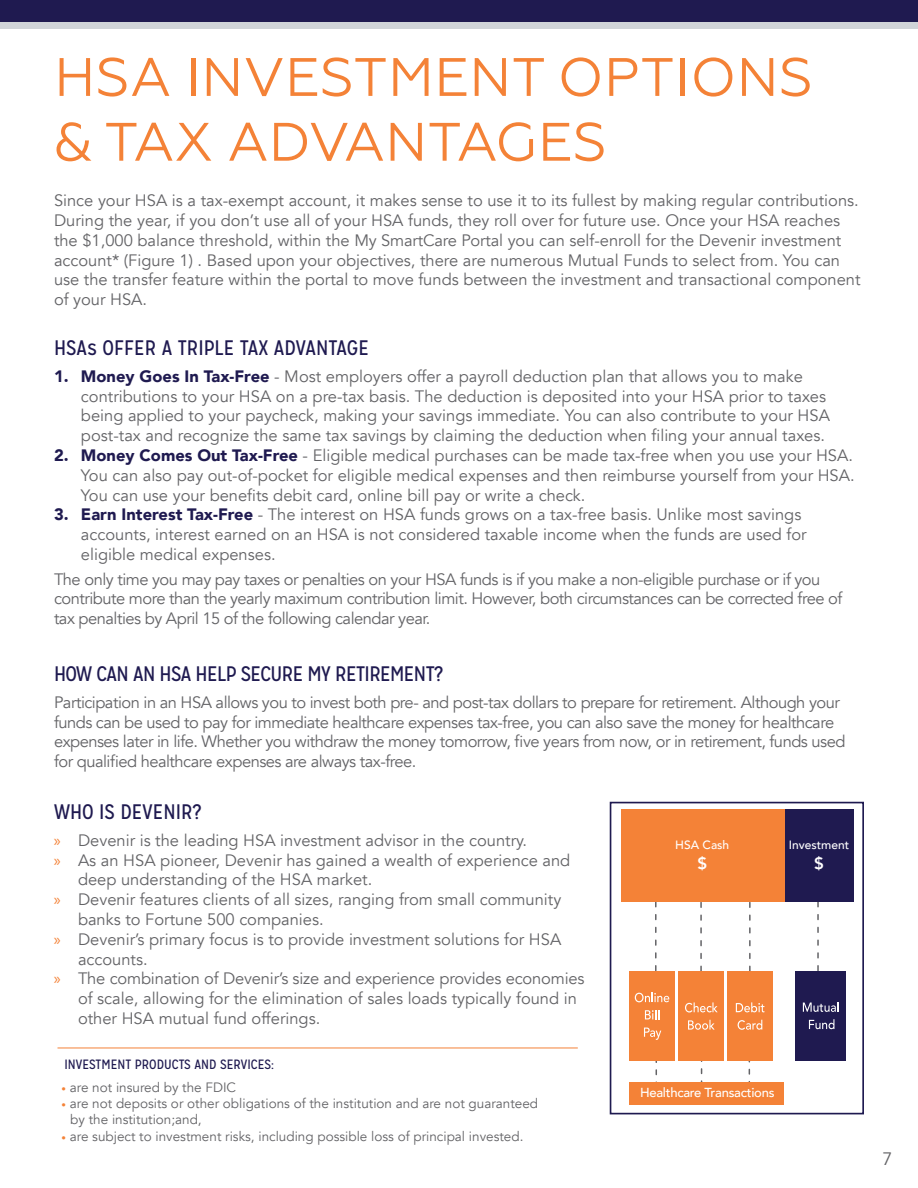
<style>
.page{position:relative;width:918px;height:1188px;background:#fff}
.page>*{position:absolute;margin:0;border:0;box-sizing:border-box;transform-origin:0 0}
.t1{font:54px "Geometria";letter-spacing:.01em;color:#f48237}
.t2{font:21px "Mission Gothic";letter-spacing:-.005em;color:#1f1a50}
.t3{font:18px "Avenir";color:#636366}
.t4{font:16.5px/19.8px "Avenir";color:#636366}
.t5{font:16.5px/19.8px "Avenir";letter-spacing:-.03em;color:#636366}
.t6{font:800 16.5px "Avenir";color:#fff}
.t7{font:13.5px/16.2px "Avenir";color:#636366}
.t8{font:13.5px "Mission Gothic";color:#1f1a50}
.t9{font:500 13.05px "Avenir";letter-spacing:-.02em;color:#fff}
.t10{font:500 12px "Avenir";color:#fff}
.s1{font-weight:900;color:#1f1a50}
.s2{font-family:"Myriad Pro";color:#f48237}
.s3{font-size:9px;color:#f48237}
</style>
<div class="page">
<div style="left:0;top:0;width:918px;height:28px;background:#d0d4d8"></div>
<div style="left:0;top:0;width:918px;height:22px;background:#1f1a50"></div>
<hr style="left:58px;top:1048px;width:520px;height:1px;background:#f48237">
<svg style="left:817px;top:902px;width:2px;height:69px"></svg>
<svg style="left:655px;top:902px;width:2px;height:69px"></svg>
<svg style="left:700px;top:902px;width:2px;height:69px"></svg>
<svg style="left:749px;top:902px;width:2px;height:69px"></svg>
<div style="left:610px;top:802px;width:254px;height:312px;border:2px solid #1f1a50"></div>
<div style="left:621px;top:809px;width:164px;height:92px;background:#f48237"></div>
<div style="left:629px;top:971px;width:46px;height:90px;background:#f48237"></div>
<div style="left:679px;top:971px;width:45px;height:90px;background:#f48237"></div>
<div style="left:728px;top:971px;width:45px;height:90px;background:#f48237"></div>
<div style="left:629px;top:1082px;width:155px;height:22px;background:#f48237"></div>
<div style="left:785px;top:809px;width:68px;height:92px;background:#1f1a50"></div>
<div style="left:796px;top:971px;width:50px;height:89px;background:#1f1a50"></div>
<svg style="left:803px;top:1002px;width:36px;height:10px"></svg>
<svg style="left:809px;top:1019px;width:25px;height:10px"></svg>
<svg style="left:736px;top:1002px;width:28px;height:10px"></svg>
<svg style="left:738px;top:1020px;width:24px;height:10px"></svg>
<svg style="left:685px;top:1002px;width:33px;height:11px"></svg>
<svg style="left:688px;top:1020px;width:27px;height:10px"></svg>
<svg style="left:635px;top:992px;width:34px;height:10px"></svg>
<svg style="left:645px;top:1010px;width:14px;height:9px"></svg>
<svg style="left:644px;top:1028px;width:17px;height:12px"></svg>
<h1 class="t1" style="left:54px;top:47px;width:269px">HSA INVESTMENT</h1>
<h1 class="t1" style="left:558px;top:47px;width:117px">OPTIONS</h1>
<h1 class="t1" style="left:54px;top:112px;width:328px">&amp; TAX ADVANTAGES</h1>
<p class="t4" style="left:54px;top:191px;width:808px">Since your HSA is a tax-exempt account, it makes sense to use it to its fullest by making regular contributions.<br>During the year, if you don’t use all of your HSA funds, they roll over for future use. Once your HSA reaches the $1,000 balance threshold, within the My SmartCare Portal you can self-enroll for the Devenir investment account* (Figure 1) . Based upon your objectives, there are numerous Mutual Funds to select from. You can use the transfer feature within the portal to move funds between the investment and transactional component of your HSA.</p>
<p class="t2" style="left:54px;top:335px;width:160px">HSAS OFFER A TRIPLE</p>
<p class="t2" style="left:240px;top:335px;width:127px">TAX ADVAN TAGE</p>
<p class="t4" style="left:81px;top:366px;width:751px;text-indent:-27px"><span class="s1">1. Money Goes In Tax-Free</span> - Most employers offer a payroll deduction plan that allows you to make contributions to your HSA on a pre-tax basis. The deduction is deposited into your HSA prior to taxes being applied to your paycheck, making your savings immediate. You can also contribute to your HSA post-tax and recognize the same tax savings by claiming the deduction when filing your annual taxes.</p>
<p class="t4" style="left:81px;top:446px;width:775px;text-align:justify;text-indent:-27px"><span class="s1">2. Money Comes Out Tax-Free</span> - Eligible medical purchases can be made tax-free when you use your HSA.<br>You can also pay out-of-pocket for eligible medical expenses and then reimburse yourself from your HSA.<br>You can use your benefits debit card, online bill pay or write a check.</p>
<p class="t4" style="left:81px;top:505px;width:727px;text-indent:-27px"><span class="s1">3. Earn Interest Tax-Free</span> - The interest on HSA funds grows on a tax-free basis. Unlike most savings accounts, interest earned on an HSA is not considered taxable income when the funds are used for eligible medical expenses.</p>
<p class="t5" style="left:54px;top:569px;width:790px">The only time you may pay taxes or penalties on your HSA funds is if you make a non-eligible purchase or if you contribute more than the yearly maximum contribution limit. However, both circumstances can be corrected free of tax penalties by April 15 of the following calendar year.</p>
<p class="t2" style="left:54px;top:661px;width:54px">HOW CAN</p>
<p class="t2" style="left:133px;top:661px;width:74px">AN HSA HELP</p>
<p class="t2" style="left:241px;top:661px;width:11px">SECU</p>
<p class="t2" style="left:282px;top:661px;width:111px">RE MY RETIREMEN</p>
<p class="t2" style="left:426px;top:661px;width:19px">T?</p>
<p class="t5" style="left:54px;top:693px;width:793px">Participation in an HSA allows you to invest both pre- and post-tax dollars to prepare for retirement. Although your funds can be used to pay for immediate healthcare expenses tax-free, you can also save the money for healthcare expenses later in life. Whether you withdraw the money tomorrow, five years from now, or in retirement, funds used for qualified healthcare expenses are always tax-free.</p>
<p class="t2" style="left:54px;top:799px;width:149px">WHO IS DEVEN IR?</p>
<p class="t4" style="left:54px;top:831px;width:475px"><span class="s2">»</span> Devenir is the leading HSA investment advisor in the country.</p>
<p class="t4" style="left:54px;top:850px;width:518px"><span class="s2">»</span> As an HSA pioneer, Devenir has gained a wealth of experience and</p>
<p class="t4" style="left:78px;top:870px;width:296px">deep understanding of the HSA market.</p>
<p class="t4" style="left:54px;top:890px;width:509px"><span class="s2">»</span> Devenir features clients of all sizes, ranging from small community</p>
<p class="t4" style="left:78px;top:910px;width:247px">banks to Fortune 500 companies.</p>
<p class="t4" style="left:54px;top:930px;width:509px"><span class="s2">»</span> Devenir’s primary focus is to provide investment solutions for HSA</p>
<p class="t4" style="left:78px;top:949px;width:71px">accounts.</p>
<p class="t4" style="left:54px;top:969px;width:532px"><span class="s2">»</span> The combination of Devenir’s size and experience provides economies</p>
<p class="t4" style="left:78px;top:989px;width:500px">of scale, allowing for the elimination of sales loads typically found in</p>
<p class="t4" style="left:78px;top:1009px;width:244px">other HSA mutual fund offerings.</p>
<p class="t8" style="left:65px;top:1056px;width:211px">INVESTMENT PRODUCTS AN D SE RVICES:</p>
<p class="t7" style="left:62px;top:1079px;width:176px"><span class="s3">•</span> are not insured by the FDIC</p>
<p class="t7" style="left:70px;top:1096px;width:469px;text-indent:-9px"><span class="s3">•</span> are not deposits or other obligations of the institution and are not guaranteed by the institution;and,</p>
<p class="t7" style="left:62px;top:1128px;width:463px"><span class="s3">•</span> are subject to investment risks, including possible loss of principal invested.</p>
<p class="t10" style="left:675px;top:835px;width:56px">HSA Cash</p>
<p class="t6" style="left:697px;top:848px;width:11px">$</p>
<p class="t10" style="left:789px;top:835px;width:62px">Investment</p>
<p class="t6" style="left:814px;top:848px;width:11px">$</p>
<p class="t9" style="left:640px;top:1081px;width:136px">Healthcare Transactions</p>
<p class="t3" style="left:883px;top:1148px;width:12px">7</p>
</div>
